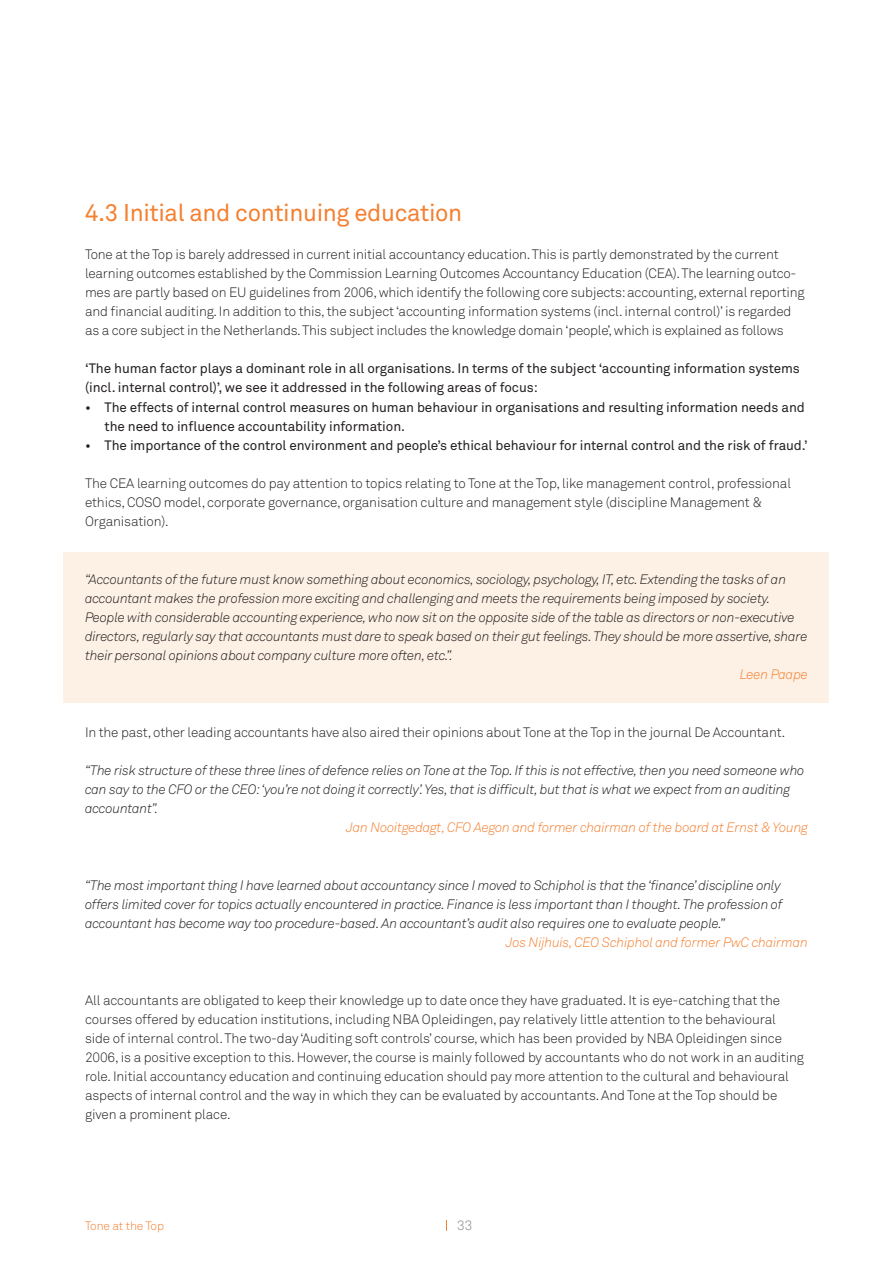
<style>
.page{position:relative;width:893px;height:1263px;background:#fff}
.page>*{position:absolute;margin:0;border:0;box-sizing:border-box;transform-origin:0 0}
.t1{font:24px "Akkurat";letter-spacing:-.015em;color:#f48031}
.t2{font:300 13.5px/19.2px "Akkurat";letter-spacing:-.015em;color:#231f20}
.t3{font:italic 13.5px/19.2px "Akkurat Light Pro";letter-spacing:-.015em;color:#231f20}
.t4{font:13.5px/19.2px "Akkurat Pro";letter-spacing:-.005em;color:#231f20}
.t5{font:italic 13.5px "Akkurat Light Pro";letter-spacing:-.015em;color:#f48031}
.t6{font:300 13.5px "Akkurat";color:#838487}
.t7{font:300 12px "Akkurat";letter-spacing:-.01em;color:#f48031}
</style>
<div class="page">
<div style="left:64px;top:552px;width:765px;height:151px;background:#fdf0e4"></div>
<h1 class="t1" style="left:85px;top:198px;width:379px">4.3 Initial and continuing education</h1>
<p class="t2" style="left:85px;top:244px;width:721px">Tone at the Top is barely addressed in current initial accountancy education. This is partly demonstrated by the current learning outcomes established by the Commission Learning Outcomes Accountancy Education (CEA). The learning outco&shy;mes are partly based on EU guidelines from 2006, which identify the following core subjects: accounting, external reporting and financial auditing. In addition to this, the subject ‘accounting information systems (incl. internal control)’ is regarded as a core subject in the Netherlands. This subject includes the knowledge domain ‘people’, which is explained as follows</p>
<p class="t4" style="left:85px;top:359px;width:716px">‘The human factor plays a dominant role in all organisations. In terms of the subject ‘accounting information systems (incl. internal control)’, we see it addressed in the following areas of focus:</p>
<p class="t4" style="left:105px;top:398px;width:702px;text-indent:-19px">• The effects of internal control measures on human behaviour in organisations and resulting information needs and the need to influence accountability information.</p>
<p class="t4" style="left:85px;top:436px;width:724px">• The importance of the control environment and people’s ethical behaviour for internal control and the risk of fraud.’</p>
<p class="t2" style="left:85px;top:473px;width:708px">The CEA learning outcomes do pay attention to topics relating to Tone at the Top, like management control, professional ethics, COSO model, corporate governance, organisation culture and management style (discipline Management &amp;<br>Organisation).</p>
<p class="t3" style="left:85px;top:570px;width:724px">“Accountants of the future must know something about economics, sociology, psychology, IT, etc. Extending the tasks of an accountant makes the profession more exciting and challenging and meets the requirements being imposed by society.<br>People with considerable accounting experience, who now sit on the opposite side of the table as directors or non-executive directors, regularly say that accountants must dare to speak based on their gut feelings. They should be more assertive, share their personal opinions about company culture more often, etc.”.</p>
<p class="t5" style="left:740px;top:667px;width:69px">Leen Paape</p>
<p class="t2" style="left:85px;top:722px;width:702px">In the past, other leading accountants have also aired their opinions about Tone at the Top in the journal De Accountant.</p>
<p class="t3" style="left:85px;top:761px;width:721px">“The risk structure of these three lines of defence relies on Tone at the Top. If this is not effective, then you need someone who can say to the CFO or the CEO: ‘you’re not doing it correctly’. Yes, that is difficult, but that is what we expect from an auditing accountant”.</p>
<p class="t5" style="left:346px;top:820px;width:463px">Jan Nooitgedagt, CFO Aegon and former chairman of the board at Ernst &amp; Young</p>
<p class="t3" style="left:85px;top:876px;width:699px">“The most important thing I have learned about accountancy since I moved to Schiphol is that the ‘finance’ discipline only offers limited cover for topics actually encountered in practice. Finance is less important than I thought. The profession of accountant has become way too procedure-based. An accountant’s audit also requires one to evaluate people.”</p>
<p class="t5" style="left:506px;top:934px;width:304px">Jos Nijhuis, CEO Schiphol and former PwC chairman</p>
<p class="t2" style="left:85px;top:990px;width:720px">All accountants are obligated to keep their knowledge up to date once they have graduated. It is eye-catching that the courses offered by education institutions, including NBA Opleidingen, pay relatively little attention to the behavioural side of internal control. The two-day ‘Auditing soft controls’ course, which has been provided by NBA Opleidingen since 2006, is a positive exception to this. However, the course is mainly followed by accountants who do not work in an auditing role. Initial accountancy education and continuing education should pay more attention to the cultural and behavioural aspects of internal control and the way in which they can be evaluated by accountants. And Tone at the Top should be given a prominent place.</p>
<p class="t7" style="left:85px;top:1218px;width:80px">Tone at the Top</p>
<p class="t6" style="left:457px;top:1217px;width:17px">33</p>
</div>
